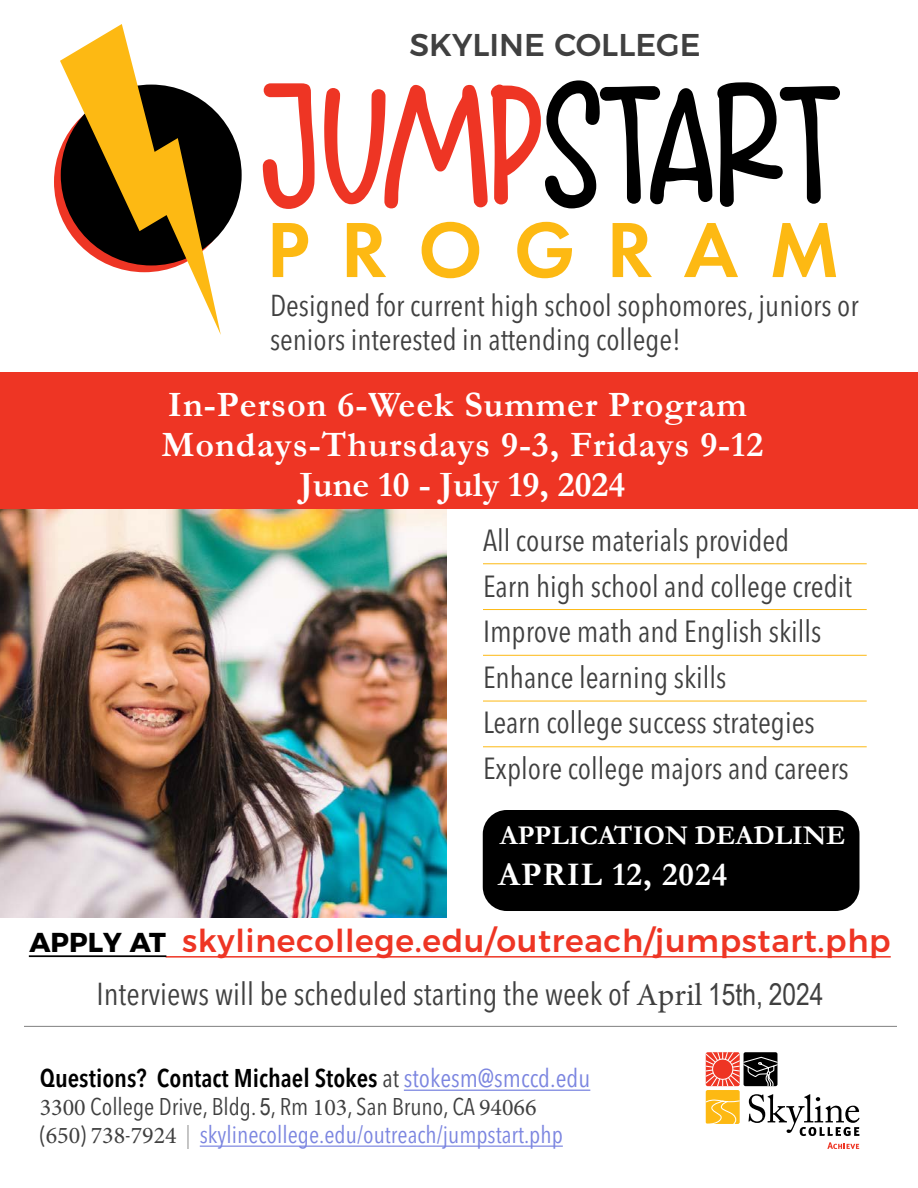
<style>
.page{position:relative;width:918px;height:1188px;background:#fff}
.page>*{position:absolute;margin:0;border:0;box-sizing:border-box;transform-origin:0 0}
.t1{font:172.5px "Fresh Mango";color:#000}
.t2{font:600 81px "Futura PT";letter-spacing:.38em;color:#fdb913}
.t3{font:700 36px/40px "Garamond";letter-spacing:.025em;color:#fff;text-align:center}
.t4{font:700 33.3px "Garamond";letter-spacing:.03em;color:#fff}
.t5{font:condensed 31.5px "Avenir Next LT Pro";color:#404040}
.t6{font:500 31.5px "Montserrat";letter-spacing:.02em;color:#ee3524}
.t7{font:500 31.5px "Montserrat";color:#404040}
.t8{font:condensed 30.3px/45.5px "Avenir Next LT Pro";color:#404040}
.t9{font:condensed 30px/34.5px "Avenir Next LT Pro";color:#404040}
.t10{font:700 27.3px "Garamond";color:#fff}
.t11{font:600 condensed 25.5px "Avenir Next LT Pro";color:#000}
.t12{font:condensed 24px/27.6px "Avenir Next LT Pro";color:#7b85e0}
.s1{color:#ee3524}
.s2{font-style:inherit}
.s3{font-weight:700;font-size:27.3px;color:#000}
.s4{font-family:"Minion Pro";font-stretch:normal}
.s5{font-family:"Arial Narrow";font-stretch:normal;font-size:30px}
.s6{font-weight:400;color:#404040}
.s7{font-weight:400;color:#7b85e0}
.s8{font-family:"Minion Pro";font-stretch:normal;color:#404040}
.s9{color:#404040}
.s10{font-family:"Arial Narrow";font-stretch:normal;color:#404040}
.s11{font-weight:200;color:#404040}
</style>
<div class="page">
<img style="left:0;top:509px;width:447px;height:409px">
<div style="left:0;top:373px;width:918px;height:136px;background:#ee3524"></div>
<div style="left:61px;top:85px;width:181px;height:180px;background:#000;border-radius:50%"></div>
<svg style="left:60px;top:24px;width:161px;height:311px"></svg>
<hr style="left:483px;top:563px;width:384px;height:1px;background:#fdb913">
<hr style="left:483px;top:609px;width:384px;height:1px;background:#fdb913">
<hr style="left:483px;top:655px;width:384px;height:1px;background:#fdb913">
<hr style="left:483px;top:701px;width:384px;height:1px;background:#fdb913">
<hr style="left:483px;top:746px;width:384px;height:1px;background:#fdb913">
<div style="left:483px;top:810px;width:377px;height:101px;background:#000;border-radius:24px"></div>
<hr style="left:166px;top:956px;width:725px;height:2px;background:#ee3524">
<hr style="left:29px;top:956px;width:137px;height:1px;background:#000">
<svg style="left:748px;top:1094px;width:112px;height:42px"></svg>
<svg style="left:706px;top:1052px;width:71px;height:34px;background:#84504b"></svg>
<div style="left:713px;top:1059px;width:20px;height:20px;background:#ee3524;border-radius:50%"></div>
<div style="left:712px;top:1059px;width:21px;height:21px;border:1px solid #fff;border-radius:50%"></div>
<svg style="left:827px;top:1142px;width:32px;height:7px"></svg>
<div style="left:706px;top:1090px;width:34px;height:34px;background:#fdb913;border-radius:2px"></div>
<svg style="left:706px;top:1098px;width:34px;height:26px"></svg>
<hr style="left:24px;top:1026px;width:873px;height:1px;background:#808080">
<hr style="left:200px;top:1146px;width:363px;height:1px;background:#7b85e0">
<hr style="left:404px;top:1090px;width:186px;height:1px;background:#7b85e0">
<p class="t7" style="left:409px;top:19px;width:293px">SKYLINE COLLEGE</p>
<h1 class="t1" style="left:260px;top:79px;width:579px"><span class="s1">JUMP</span>START</h1>
<h2 class="t2" style="left:267px;top:199px;width:574px">PROGRAM</h2>
<p class="t9" style="left:270px;top:288px;width:590px">Designed for current high school sophomores, juniors or seniors interested in attending college!</p>
<p class="t3" style="left:161px;top:385px;width:603px">In-Person <span class="s2">6-Week Summer</span> Program<br>Mondays-Thursdays 9-3, Fridays 9-12<br><span class="s2">June 1</span>0 <span class="s2">- July</span> 19<span class="s2">, 202</span>4</p>
<p class="t8" style="left:483px;top:518px;width:371px">All course materials provided<br>Earn high school and college credit<br>Improve math and English skills<br>Enhance learning skills<br>Learn college success strategies<br>Explore college majors and careers</p>
<p class="t10" style="left:500px;top:817px;width:347px">APPLICATION DEADLINE</p>
<p class="t4" style="left:498px;top:852px;width:231px">APRIL <span class="s2">12</span>, 202<span class="s2">4</span></p>
<p class="t6" style="left:29px;top:916px;width:863px"><span class="s3">APPLY AT</span> skylinecollege.edu/outreach/jumpstart.php</p>
<p class="t5" style="left:96px;top:975px;width:729px">Interviews will be scheduled starting the week of <span class="s4">April</span> <span class="s5">15th, 2024</span></p>
<p class="t11" style="left:40px;top:1062px;width:552px">Questions? Contact Michael Stokes <span class="s6">at</span> <span class="s7">stokesm@smccd.edu</span></p>
<p class="t12" style="left:40px;top:1093px;width:525px"><span class="s8">3300</span> <span class="s9">College Drive, Bldg.</span> <span class="s10">5</span><span class="s9">, Rm</span> <span class="s8">103</span><span class="s9">, San Bruno, CA</span> <span class="s8">94066 </span><span class="s9">(</span><span class="s8">650</span><span class="s9">)</span> <span class="s8">738</span><span class="s9">-</span><span class="s8">7924</span> <span class="s11">|</span> skylinecollege.edu/outreach/jumpstart.php</p>
</div>
